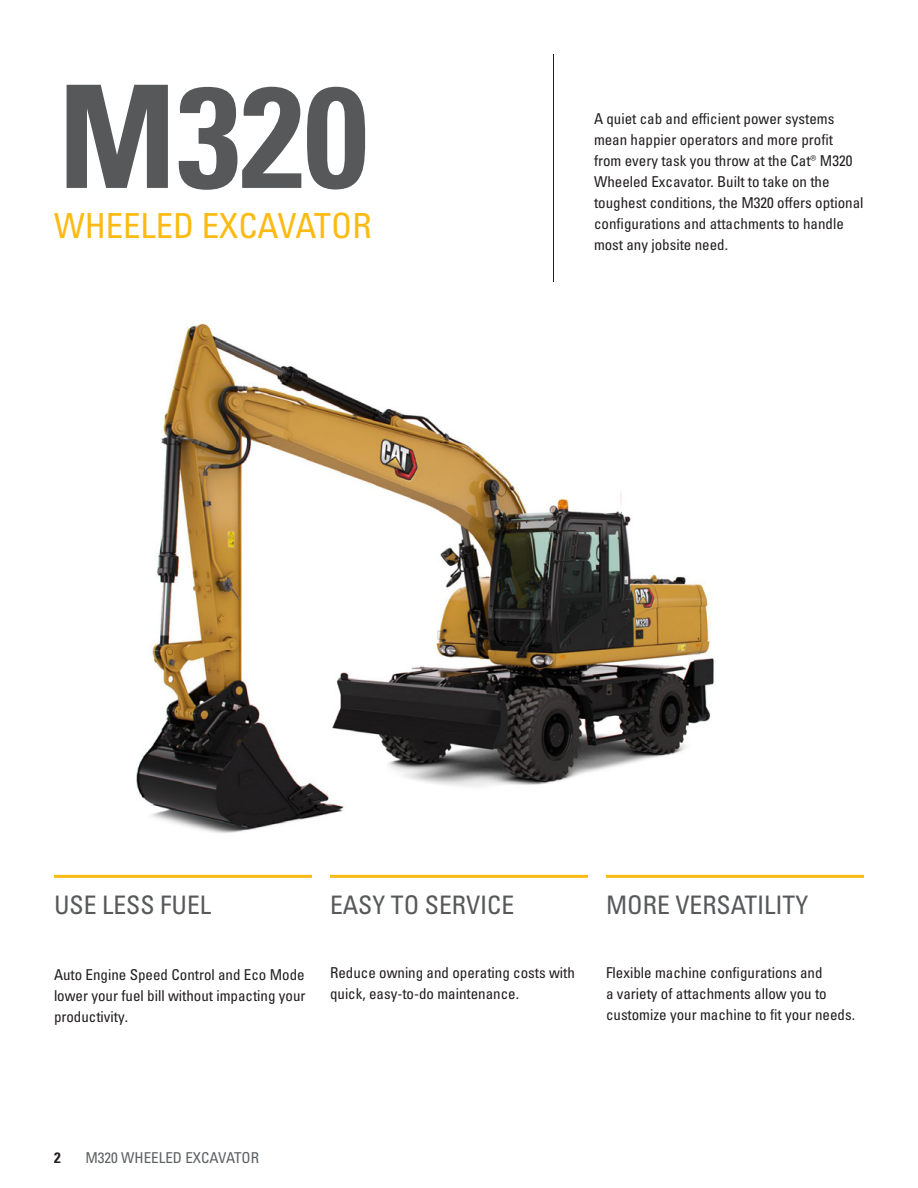
<style>
.page{position:relative;width:918px;height:1188px;background:#fff}
.page>*{position:absolute;margin:0;border:0;box-sizing:border-box;transform-origin:0 0}
.t1{font:142.95px "Univers LTCYR 67 Bold Cond";color:#57585a}
.t2{font:condensed 34.5px "Univers LTCYR 57";color:#fcba13}
.t3{font:condensed 25.5px "Univers LTCYR 57";color:#57585a}
.t4{font:condensed 15px/21px "Univers LTCYR 57";color:#231f20}
.t5{font:condensed 15px "Univers LTCYR 57";color:#5d6163}
.t6{font:15px "Univers LTCYR 67 Bold Cond";color:#231f20}
</style>
<div class="page">
<hr style="left:54px;top:875px;width:258px;height:3px;background:#fcba13">
<hr style="left:330px;top:875px;width:258px;height:3px;background:#fcba13">
<hr style="left:606px;top:875px;width:258px;height:3px;background:#fcba13">
<hr style="left:553px;top:54px;width:1px;height:228px;background:#231f20">
<img style="left:136px;top:323px;width:578px;height:510px">
<h1 class="t1" style="left:58px;top:49px;width:311px">M320</h1>
<h2 class="t2" style="left:54px;top:203px;width:319px">WHEELED EXCAVATOR</h2>
<p class="t4" style="left:594px;top:108px;width:271px">A quiet cab and efficient power systems mean happier operators and more profit from every task you throw at the Cat® M320<br>Wheeled Excavator. Built to take on the toughest conditions, the M320 offers optional configurations and attachments to handle most any jobsite need.</p>
<h3 class="t3" style="left:54px;top:889px;width:159px">USE LESS FUEL</h3>
<p class="t4" style="left:54px;top:964px;width:253px;text-align:justify">Auto Engine Speed Control and Eco Mode lower your fuel bill without impacting your productivity.</p>
<h3 class="t3" style="left:330px;top:889px;width:186px">EASY TO SERVICE</h3>
<p class="t4" style="left:330px;top:962px;width:246px">Reduce owning and operating costs with quick, easy-to-do maintenance.</p>
<h3 class="t3" style="left:606px;top:889px;width:204px">MORE VERSATILITY</h3>
<p class="t4" style="left:606px;top:962px;width:251px">Flexible machine configurations and<br>a variety of attachments allow you to customize your machine to fit your needs.</p>
<p class="t6" style="left:54px;top:1148px;width:8px">2</p>
<p class="t5" style="left:86px;top:1148px;width:175px">M320 WHEELED EXCAVATOR</p>
</div>
